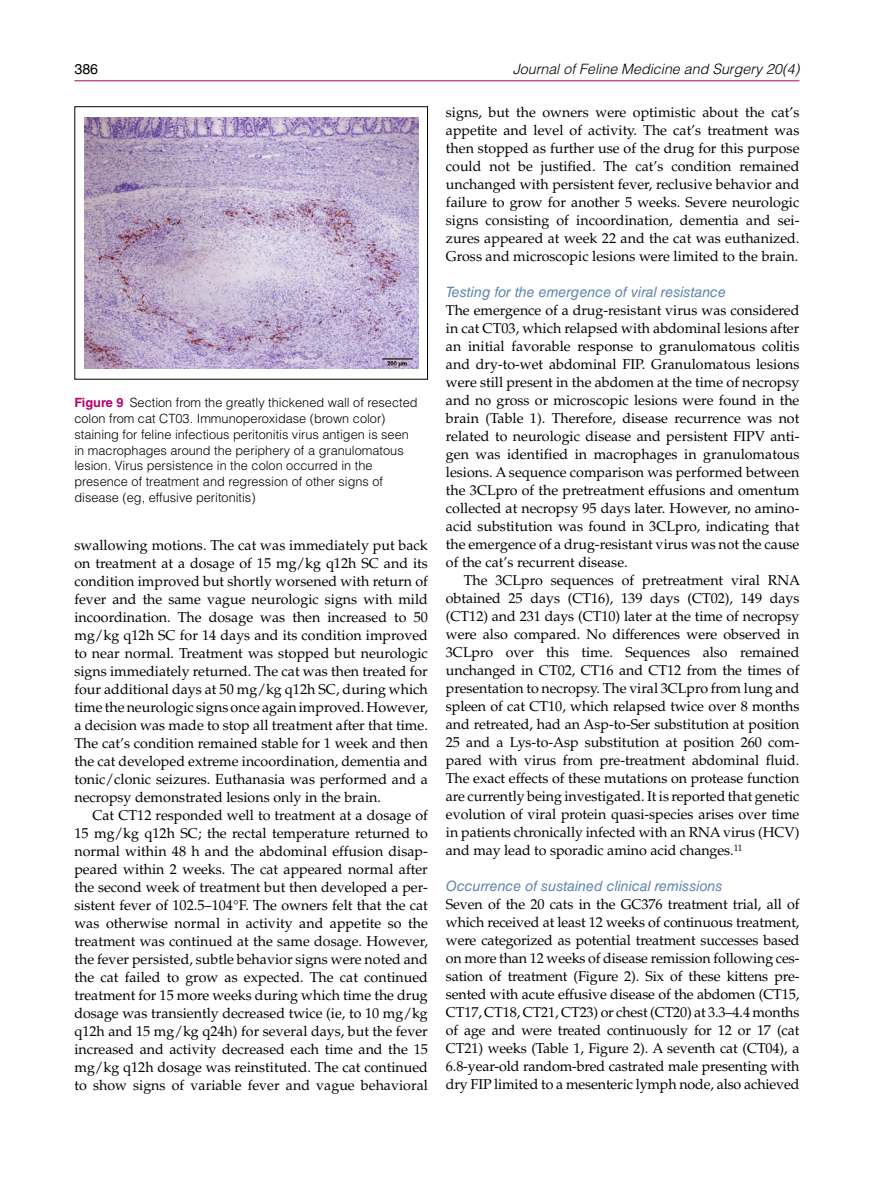
<style>
.page{position:relative;width:893px;height:1191px;background:#fff}
.page>*{position:absolute;margin:0;border:0;box-sizing:border-box;transform-origin:0 0}
.t1{font:14.25px/18px "Palatino LT Std";color:#000;text-align:justify}
.t2{font:italic 14.25px "Helvetica LT Std";color:#5f85ae}
.t3{font:italic 300 14.25px "Helvetica LT Std";color:#000}
.t4{font:14.25px "Helvetica LT Std";color:#000}
.t5{font:300 12.75px/15.8px "Helvetica LT Std";color:#000}
.s1{font-weight:700;color:#b6006d}
</style>
<div class="page">
<hr style="left:74px;top:80px;width:725px;height:1px;background:#b6006d">
<img style="left:84px;top:117px;width:334px;height:252px">
<div style="left:74px;top:106px;width:354px;height:273px;border:1px solid #000"></div>
<p class="t4" style="left:74px;top:61px;width:25px">386</p>
<p class="t3" style="left:513px;top:60px;width:288px">Journal of Feline Medicine and Surgery 20(4)</p>
<p class="t5" style="left:74px;top:395px;width:345px"><span class="s1">Figure 9</span> Section from the greatly thickened wall of resected colon from cat CT03. Immunoperoxidase (brown color) staining for feline infectious peritonitis virus antigen is seen in macrophages around the periphery of a granulomatous lesion. Virus persistence in the colon occurred in the presence of treatment and regression of other signs of disease (eg, effusive peritonitis)</p>
<p class="t1" style="left:74px;top:536px;width:355px">swallowing motions. The cat was immediately put back on treatment at a dosage of 15 mg/kg q12h SC and its condition improved but shortly worsened with return of fever and the same vague neurologic signs with mild incoordination. The dosage was then increased to 50 mg/kg q12h SC for 14 days and its condition improved to near normal. Treatment was stopped but neurologic signs immediately returned. The cat was then treated for four additional days at 50 mg/kg q12h SC, during which time the neurologic signs once again improved. However, a decision was made to stop all treatment after that time.<br>The cat’s condition remained stable for 1 week and then the cat developed extreme incoordination, dementia and tonic/clonic seizures. Euthanasia was performed and a necropsy demonstrated lesions only in the brain.</p>
<p class="t1" style="left:74px;top:806px;width:355px;text-indent:18px">Cat CT12 responded well to treatment at a dosage of 15 mg/kg q12h SC; the rectal temperature returned to normal within 48 h and the abdominal effusion disap&shy;peared within 2 weeks. The cat appeared normal after the second week of treatment but then developed a per&shy;sistent fever of 102.5–104°F. The owners felt that the cat was otherwise normal in activity and appetite so the treatment was continued at the same dosage. However, the fever persisted, subtle behavior signs were noted and the cat failed to grow as expected. The cat continued treatment for 15 more weeks during which time the drug dosage was transiently decreased twice (ie, to 10 mg/kg q12h and 15 mg/kg q24h) for several days, but the fever increased and activity decreased each time and the 15 mg/kg q12h dosage was reinstituted. The cat continued to show signs of variable fever and vague behavioral</p>
<p class="t1" style="left:446px;top:103px;width:355px">signs, but the owners were optimistic about the cat’s appetite and level of activity. The cat’s treatment was then stopped as further use of the drug for this purpose could not be justified. The cat’s condition remained unchanged with persistent fever, reclusive behavior and failure to grow for another 5 weeks. Severe neurologic signs consisting of incoordination, dementia and sei&shy;zures appeared at week 22 and the cat was euthanized.<br>Gross and microscopic lesions were limited to the brain.</p>
<p class="t2" style="left:446px;top:283px;width:282px">Testing for the emergence of viral resistance</p>
<p class="t1" style="left:446px;top:301px;width:355px">The emergence of a drug-resistant virus was considered in cat CT03, which relapsed with abdominal lesions after an initial favorable response to granulomatous colitis and dry-to-wet abdominal FIP. Granulomatous lesions were still present in the abdomen at the time of necropsy and no gross or microscopic lesions were found in the brain (Table 1). Therefore, disease recurrence was not related to neurologic disease and persistent FIPV anti&shy;gen was identified in macrophages in granulomatous lesions. A sequence comparison was performed between the 3CLpro of the pretreatment effusions and omentum collected at necropsy 95 days later. However, no amino&shy;acid substitution was found in 3CLpro, indicating that the emergence of a drug-resistant virus was not the cause of the cat’s recurrent disease.</p>
<p class="t1" style="left:446px;top:571px;width:356px;text-indent:18px">The 3CLpro sequences of pretreatment viral RNA obtained 25 days (CT16), 139 days (CT02), 149 days (CT12) and 231 days (CT10) later at the time of necropsy were also compared. No differences were observed in 3CLpro over this time. Sequences also remained unchanged in CT02, CT16 and CT12 from the times of presentation to necropsy. The viral 3CLpro from lung and spleen of cat CT10, which relapsed twice over 8 months and retreated, had an Asp-to-Ser substitution at position 25 and a Lys-to-Asp substitution at position 260 com&shy;pared with virus from pre-treatment abdominal fluid.<br>The exact effects of these mutations on protease function are currently being investigated. It is reported that genetic evolution of viral protein quasi-species arises over time in patients chronically infected with an RNA virus (HCV) and may lead to sporadic amino acid changes.<sup>11</sup></p>
<p class="t2" style="left:446px;top:877px;width:278px">Occurrence of sustained clinical remissions</p>
<p class="t1" style="left:446px;top:895px;width:355px">Seven of the 20 cats in the GC376 treatment trial, all of which received at least 12 weeks of continuous treatment, were categorized as potential treatment successes based on more than 12 weeks of disease remission following ces&shy;sation of treatment (Figure 2). Six of these kittens pre&shy;sented with acute effusive disease of the abdomen (CT15, CT17, CT18, CT21, CT23) or chest (CT20) at 3.3–4.4 months of age and were treated continuously for 12 or 17 (cat CT21) weeks (Table 1, Figure 2). A seventh cat (CT04), a 6.8-year-old random-bred castrated male presenting with dry FIP limited to a mesenteric lymph node, also achieved</p>
</div>
